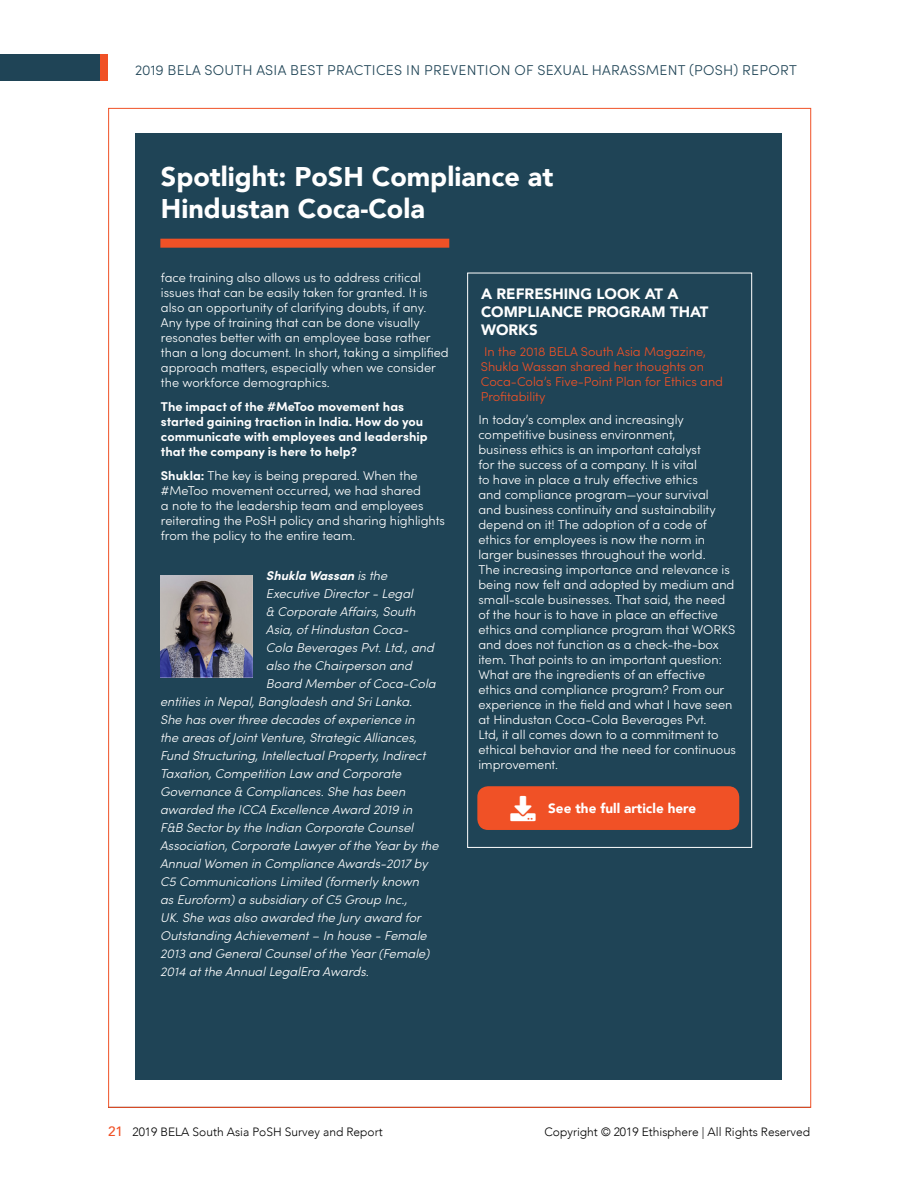
<style>
.page{position:relative;width:918px;height:1188px;background:#fff}
.page>*{position:absolute;margin:0;border:0;box-sizing:border-box;transform-origin:0 0}
.t1{font:900 27px/32.4px "Avenir";color:#fff}
.t2{font:900 15px/18px "Avenir";color:#fff}
.t3{font:300 14.25px "Sofia Pro";letter-spacing:.02em;color:#1f4456}
.t4{font:900 13.5px "Avenir";color:#fff}
.t5{font:300 12.75px/15px "Sofia Pro";color:#fff}
.t6{font:italic 300 12.75px "Sofia Pro";color:#fff}
.t7{font:700 12.75px/15px "Sofia Pro";color:#fff}
.t8{font:300 12.75px/15px "Sofia Pro";color:#f05126}
.t9{font:italic 700 12.75px "Sofia Pro";color:#fff}
.t10{font:300 12px "Avenir";color:#000}
.s1{font-weight:700}
.s2{font-weight:300}
.s3{font-weight:500;font-size:13.5px;color:#f05126}
</style>
<div class="page">
<div style="left:135px;top:134px;width:647px;height:946px;background:#1f4456"></div>
<div style="left:160px;top:239px;width:289px;height:9px;background:#f05126"></div>
<div style="left:0;top:54px;width:108px;height:27px;background:#1f4456"></div>
<div style="left:101px;top:54px;width:7px;height:27px;background:#f05126"></div>
<img style="left:160px;top:575px;width:92px;height:103px">
<div style="left:467px;top:273px;width:285px;height:575px;border:1px solid #fff"></div>
<div style="left:477px;top:786px;width:262px;height:44px;background:#f05126;border-radius:11px"></div>
<p class="t3" style="left:135px;top:60px;width:663px">2019 BELA SOUTH ASIA BEST PRACTICES IN PREVENTION OF SEXUAL HARASSMENT (POSH) REPORT</p>
<h1 class="t1" style="left:161px;top:159px;width:394px">Spotlight: PoSH Compliance at<br>Hindustan Coca-Cola</h1>
<p class="t5" style="left:161px;top:269px;width:289px">face training also allows us to address critical issues that can be easily taken for granted. It is also an opportunity of clarifying doubts, if any.<br>Any type of training that can be done visually resonates better with an employee base rather than a long document. In short, taking a simplified approach matters, especially when we consider the workforce demographics.</p>
<p class="t7" style="left:161px;top:398px;width:268px">The impact of the #MeToo movement has started gaining traction in India. How do you communicate with employees and leadership that the company is here to help?</p>
<p class="t5" style="left:161px;top:467px;width:286px"><span class="s1">Shukla:</span> The key is being prepared. When the #MeToo movement occurred, we had shared<br>a note to the leadership team and employees reiterating the PoSH policy and sharing highlights from the policy to the entire team.</p>
<p class="t9" style="left:266px;top:566px;width:123px">Shukla Wassan <span class="s2">is the</span></p>
<p class="t6" style="left:266px;top:584px;width:149px">Executive Director - Legal</p>
<p class="t6" style="left:266px;top:602px;width:151px">&amp; Corporate Affairs, South</p>
<p class="t6" style="left:266px;top:620px;width:144px">Asia, of Hindustan Coca-</p>
<p class="t6" style="left:266px;top:638px;width:169px">Cola Beverages Pvt. Ltd., and</p>
<p class="t6" style="left:266px;top:656px;width:148px">also the Chairperson and</p>
<p class="t6" style="left:266px;top:674px;width:171px">Board Member of Coca-Cola</p>
<p class="t6" style="left:160px;top:692px;width:254px">entities in Nepal, Bangladesh and Sri Lanka.</p>
<p class="t6" style="left:160px;top:710px;width:256px">She has over three decades of experience in</p>
<p class="t6" style="left:160px;top:728px;width:258px">the areas of Joint Venture, Strategic Alliances,</p>
<p class="t6" style="left:160px;top:746px;width:267px">Fund Structuring, Intellectual Property, Indirect</p>
<p class="t6" style="left:160px;top:764px;width:243px">Taxation, Competition Law and Corporate</p>
<p class="t6" style="left:160px;top:782px;width:247px">Governance &amp; Compliances. She has been</p>
<p class="t6" style="left:160px;top:800px;width:254px">awarded the ICCA Excellence Award 2019 in</p>
<p class="t6" style="left:160px;top:818px;width:255px">F&amp;B Sector by the Indian Corporate Counsel</p>
<p class="t6" style="left:160px;top:836px;width:280px">Association, Corporate Lawyer of the Year by the</p>
<p class="t6" style="left:160px;top:854px;width:269px">Annual Women in Compliance Awards-2017 by</p>
<p class="t6" style="left:160px;top:872px;width:261px">C5 Communications Limited (formerly known</p>
<p class="t6" style="left:160px;top:890px;width:249px">as Euroform) a subsidiary of C5 Group Inc.,</p>
<p class="t6" style="left:160px;top:908px;width:262px">UK. She was also awarded the Jury award for</p>
<p class="t6" style="left:160px;top:926px;width:268px">Outstanding Achievement – In house - Female</p>
<p class="t6" style="left:160px;top:944px;width:271px">2013 and General Counsel of the Year (Female)</p>
<p class="t6" style="left:160px;top:962px;width:210px">2014 at the Annual LegalEra Awards.</p>
<p class="t2" style="left:481px;top:285px;width:229px">A REFRESHING LOOK AT A<br>COMPLIANCE PROGRAM THAT<br>WORKS</p>
<p class="t8" style="left:481px;top:343px;width:244px">In the 2018 BELA South Asia Magazine, Shukla Wassan shared her thoughts on Coca-Cola’s Five-Point Plan for Ethics and Profitability</p>
<p class="t5" style="left:478px;top:411px;width:259px">In today’s complex and increasingly competitive business environment,<br>business ethics is an important catalyst<br>for the success of a company. It is vital<br>to have in place a truly effective ethics<br>and compliance program—your survival<br>and business continuity and sustainability depend on it! The adoption of a code of ethics for employees is now the norm in larger businesses throughout the world.<br>The increasing importance and relevance is being now felt and adopted by medium and small-scale businesses. That said, the need of the hour is to have in place an effective ethics and compliance program that WORKS and does not function as a check-the-box item. That points to an important question:<br>What are the ingredients of an effective ethics and compliance program? From our experience in the field and what I have seen at Hindustan Coca-Cola Beverages Pvt.<br>Ltd, it all comes down to a commitment to ethical behavior and the need for continuous improvement.</p>
<p class="t4" style="left:548px;top:797px;width:149px">See the full article here</p>
<p class="t10" style="left:108px;top:1124px;width:276px"><span class="s3">21</span> 2019 BELA South Asia PoSH Survey and Report</p>
<p class="t10" style="left:545px;top:1124px;width:267px">Copyright © 2019 Ethisphere | All Rights Reserved</p>
</div>
